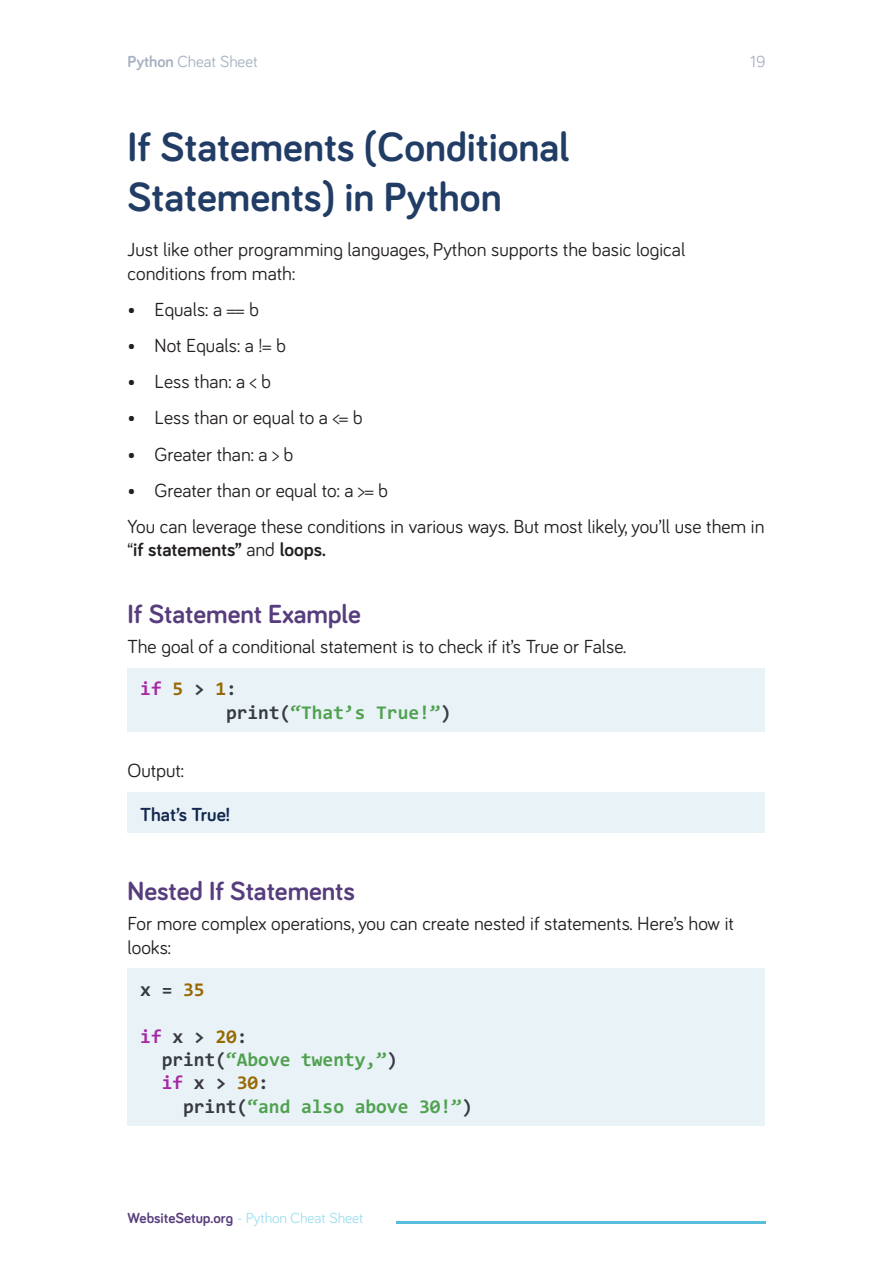
<style>
.page{position:relative;width:893px;height:1263px;background:#fff}
.page>*{position:absolute;margin:0;border:0;box-sizing:border-box;transform-origin:0 0}
.t1{font:700 42px/50.4px "Bariol";color:#213d66}
.t2{font:700 27px "Bariol";color:#573d7d}
.t3{font:19.5px/23.4px "Bariol";color:#231f20}
.t4{font:700 19.5px/23.4px "Consolas";color:#50a14f}
.t5{font:700 19.5px "Bariol";color:#231f20}
.t6{font:700 19.5px "Bariol";color:#14294f}
.t7{font:700 19.5px "Consolas";color:#383a42}
.t8{font:16.5px "Bariol";color:#a6b1c2}
.t9{font:15px "Bariol";color:#9ddff1}
.s1{font-weight:700}
.s2{font-weight:400}
.s3{color:#a626a4}
.s4{color:#986801}
.s5{color:#383a42}
.s6{font-weight:700;color:#573d7d}
</style>
<div class="page">
<div style="left:128px;top:792px;width:637px;height:41px;background:#e8f2f7"></div>
<div style="left:128px;top:668px;width:637px;height:63px;background:#e8f2f7"></div>
<div style="left:128px;top:968px;width:637px;height:157px;background:#e8f2f7"></div>
<hr style="left:396px;top:1221px;width:369px;height:2px;background:#57bddb">
<p class="t8" style="left:128px;top:51px;width:132px"><span class="s1">Python</span> Cheat Sheet</p>
<p class="t8" style="left:750px;top:51px;width:17px">19</p>
<h1 class="t1" style="left:128px;top:120px;width:443px">If Statements (Conditional<br>Statements) in Python</h1>
<p class="t3" style="left:128px;top:237px;width:559px">Just like other programming languages, Python supports the basic logical conditions from math:</p>
<p class="t3" style="left:128px;top:297px;width:133px">• Equals: a == b</p>
<p class="t3" style="left:128px;top:333px;width:160px">• Not Equals: a != b</p>
<p class="t3" style="left:128px;top:369px;width:145px">• Less than: a &lt; b</p>
<p class="t3" style="left:128px;top:405px;width:236px">• Less than or equal to a &lt;= b</p>
<p class="t3" style="left:128px;top:441px;width:167px">• Greater than: a &gt; b</p>
<p class="t3" style="left:128px;top:471px;width:638px;line-height:36.2px">• Greater than or equal to: a &gt;= b<br>You can leverage these conditions in various ways. But most likely, you’ll use them in</p>
<p class="t5" style="left:128px;top:536px;width:200px"><span class="s2">“</span>if statements” <span class="s2">and</span> loops.</p>
<h2 class="t2" style="left:128px;top:595px;width:235px">If Statement Example</h2>
<p class="t3" style="left:128px;top:634px;width:500px">The goal of a conditional statement is to check if it’s True or False.</p>
<p class="t4" style="left:226px;top:676px;width:227px;text-indent:-86px"><span class="s3">if</span> <span class="s4">5</span> <span class="s5">&gt;</span> <span class="s4">1</span><span class="s5">:<br>print(</span>“That’s True!”<span class="s5">)</span></p>
<p class="t3" style="left:128px;top:757px;width:58px">Output:</p>
<p class="t6" style="left:140px;top:801px;width:91px">That’s True!</p>
<h2 class="t2" style="left:128px;top:872px;width:229px">Nested If Statements</h2>
<p class="t3" style="left:128px;top:911px;width:608px">For more complex operations, you can create nested if statements. Here’s how it looks:</p>
<p class="t7" style="left:140px;top:977px;width:66px">x = <span class="s4">35</span></p>
<p class="t4" style="left:162px;top:1024px;width:237px;text-indent:-21px"><span class="s3">if</span> <span class="s5">x &gt;</span> <span class="s4">20</span><span class="s5">:<br>print(</span>“Above twenty,”<span class="s5">) </span><span class="s3">if</span> <span class="s5">x &gt;</span> <span class="s4">30</span><span class="s5">:</span></p>
<p class="t4" style="left:183px;top:1094px;width:291px"><span class="s5">print(</span>“and also above 30!”<span class="s5">)</span></p>
<p class="t9" style="left:128px;top:1208px;width:237px"><span class="s6">WebsiteSetup.org</span> - Python Cheat Sheet</p>
</div>
